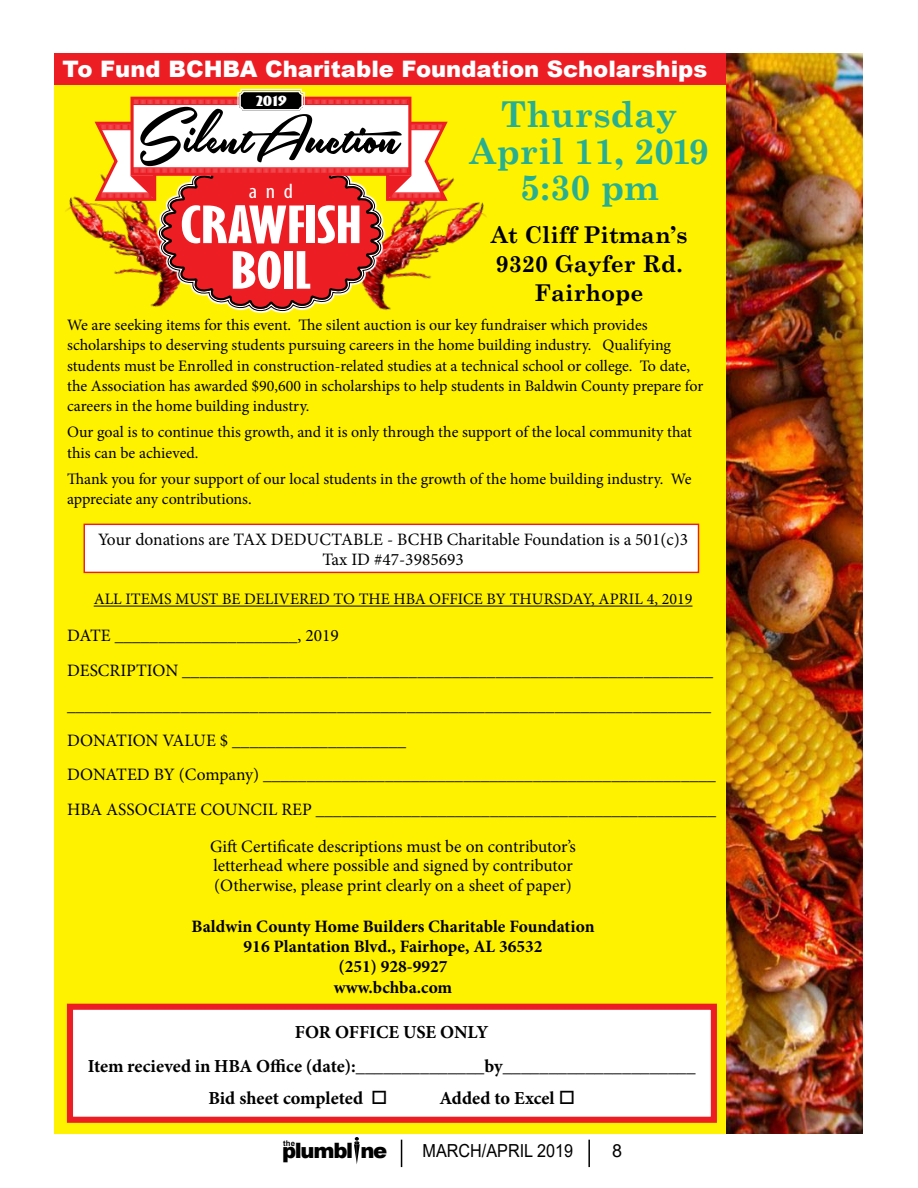
<style>
.page{position:relative;width:918px;height:1188px;background:#fff}
.page>*{position:absolute;margin:0;border:0;box-sizing:border-box;transform-origin:0 0}
.t1{font:700 extra-condensed 47.25px/45.6px "Gill Sans";color:#fff;text-align:center;scale:1.69 1}
.t2{font:700 35.7px/36.8px "Century Schoolbook";color:#28af91;text-align:center}
.t3{font:700 23.25px/29px "Century Schoolbook";color:#000;text-align:center}
.t4{font:900 22.65px "Arial";color:#fff}
.t5{font:900 21.15px "Arial";letter-spacing:-.06em;color:#000}
.t6{font:condensed 20.55px "Myriad Pro";color:#fff;scale:1.12 1}
.t7{font:700 18.3px "Minion Pro";color:#000}
.t8{font:18px "Arial";color:#000;scale:.9 1}
.t9{font:18px "Arial";color:#000}
.t10{font:17.4px/34.8px "Minion Pro";color:#000}
.t11{font:700 17.4px/20.2px "Minion Pro";color:#000;text-align:center}
.t12{font:15.9px/20.2px "Minion Pro";color:#000}
.t13{font:700 extra-condensed 13.05px "Gill Sans";color:#fff;scale:2.25 1}
.t14{font:700 7.8px "Arial";color:#000}
</style>
<div class="page">
<svg style="left:354px;top:1137px;width:6px;height:27px"></svg>
<svg style="left:401px;top:1140px;width:1px;height:27px"></svg>
<hr style="left:588px;top:1140px;width:2px;height:27px;background:#000">
<div style="left:54px;top:54px;width:809px;height:1080px;background:#fff200"></div>
<div style="left:54px;top:54px;width:673px;height:31px;background:#ed1d24"></div>
<div style="left:67px;top:1004px;width:650px;height:119px;background:#fff;border:6px solid #ed1d24"></div>
<div style="left:84px;top:524px;width:615px;height:49px;background:#fff;border:1px solid #ed1d24"></div>
<hr style="left:94px;top:606px;width:599px;height:1px;background:#000">
<img style="left:727px;top:54px;width:136px;height:1080px">
<img style="left:450px;top:177px;width:37px;height:67px">
<img style="left:65px;top:196px;width:27px;height:40px">
<svg style="left:92px;top:89px;width:358px;height:224px"></svg>
<h3 class="t4" style="left:63px;top:52px;width:646px">To Fund BCHBA Charitable Foundation Scholarships</h3>
<p class="t13" style="left:256px;top:93px;width:15px">2019</p>
<p class="t6" style="left:249px;top:178px;width:41px">and</p>
<h1 class="t1" style="left:180px;top:202px;width:109px">CRAWFISH<br>BOIL</h1>
<h2 class="t2" style="left:470px;top:94px;width:241px">Thursday<br>April 11, 2019<br>5:30 pm</h2>
<h3 class="t3" style="left:491px;top:219px;width:198px">At Cliff Pitman’s<br>9320 Gayfer Rd.<br>Fairhope</h3>
<p class="t12" style="left:67px;top:315px;width:638px">We are seeking items for this event. The silent auction is our key fundraiser which provides scholarships to deserving students pursuing careers in the home building industry. Qualifying students must be Enrolled in construction-related studies at a technical school or college. To date, the Association has awarded $90,600 in scholarships to help students in Baldwin County prepare for careers in the home building industry.</p>
<p class="t12" style="left:67px;top:422px;width:626px">Our goal is to continue this growth, and it is only through the support of the local community that this can be achieved.</p>
<p class="t12" style="left:67px;top:469px;width:626px">Thank you for your support of our local students in the growth of the home building industry. We appreciate any contributions.</p>
<p class="t10" style="left:98px;top:529px;width:592px;line-height:20.2px;text-align:center">Your donations are TAX DEDUCTABLE - BCHB Charitable Foundation is a 501(c)3<br>Tax ID #47-3985693</p>
<p class="t12" style="left:94px;top:589px;width:600px">ALL ITEMS MUST BE DELIVERED TO THE HBA OFFICE BY THURSDAY, APRIL 4, 2019</p>
<p class="t10" style="left:67px;top:618px;width:651px">DATE _____________________, 2019<br>DESCRIPTION _____________________________________________________________ __________________________________________________________________________ DONATION VALUE $ ____________________<br>DONATED BY (Company) ____________________________________________________ HBA ASSOCIATE COUNCIL REP ______________________________________________</p>
<p class="t10" style="left:210px;top:836px;width:367px;line-height:19.8px">Gift Certificate descriptions must be on contributor’s letterhead where possible and signed by contributor (Otherwise, please print clearly on a sheet of paper)</p>
<p class="t11" style="left:192px;top:916px;width:404px">Baldwin County Home Builders Charitable Foundation<br>916 Plantation Blvd., Fairhope, AL 36532<br>(251) 928-9927<br>www.bchba.com</p>
<p class="t7" style="left:295px;top:1019px;width:195px">FOR OFFICE USE ONLY</p>
<p class="t7" style="left:88px;top:1053px;width:609px">Item recieved in HBA Office (date):______________by_____________________</p>
<p class="t7" style="left:208px;top:1085px;width:181px">Bid sheet completed □</p>
<p class="t7" style="left:439px;top:1085px;width:137px">Added to Excel □</p>
<p class="t14" style="left:283px;top:1138px;width:13px">the</p>
<h3 class="t5" style="left:282px;top:1136px;width:107px">plumbl ne</h3>
<p class="t8" style="left:423px;top:1139px;width:169px">MARCH/APRIL 2019</p>
<p class="t9" style="left:612px;top:1139px;width:12px">8</p>
</div>
